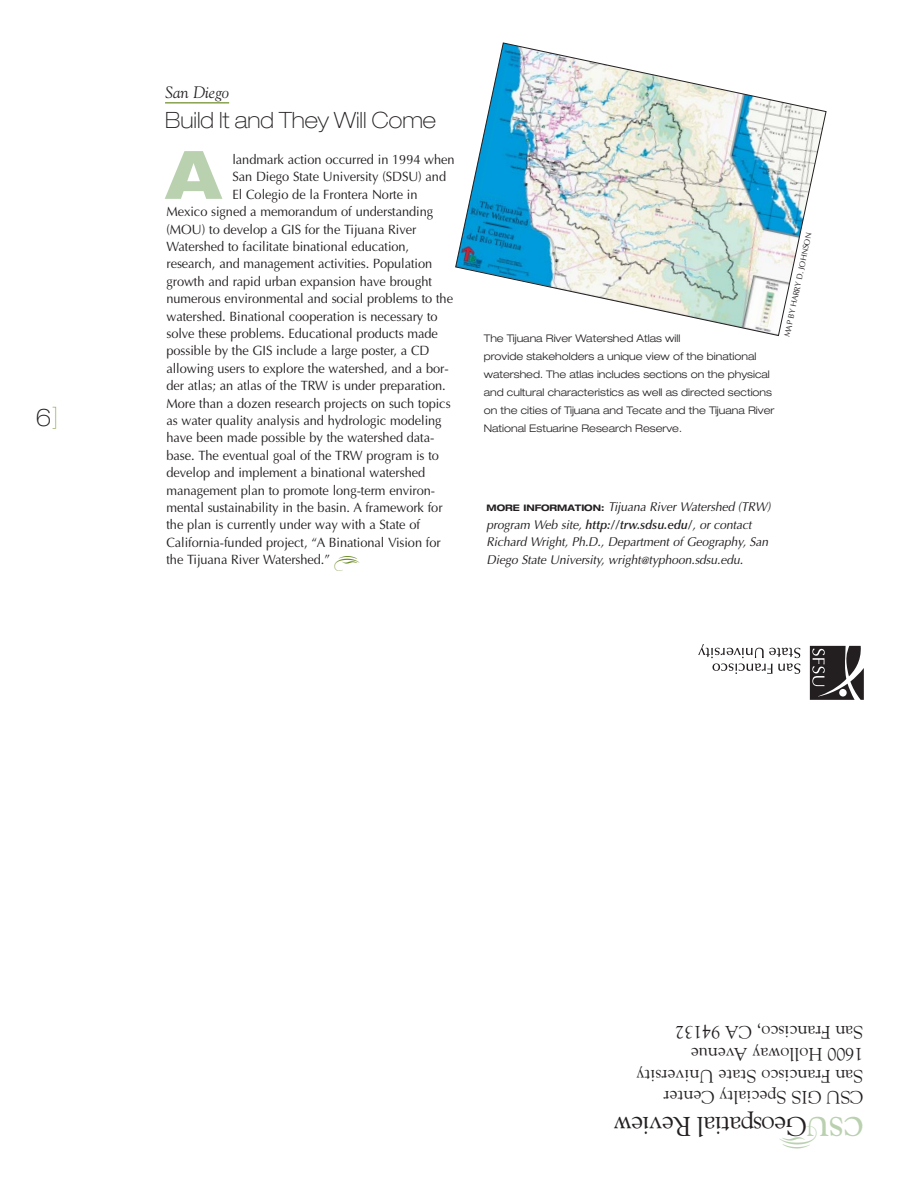
<style>
.page{position:relative;width:918px;height:1188px;background:#fff}
.page>*{position:absolute;margin:0;border:0;box-sizing:border-box;transform-origin:0 0}
.t1{font:800 expanded 66.9px "Helvetica Neue";color:#bad1b0;scale:.95 1}
.t2{font:27px "Goudy";letter-spacing:-.03em;color:#231f20}
.t3{font:100 expanded 24px "Helvetica Neue";color:#231f20}
.t4{font:100 expanded 22.5px "Helvetica Neue";color:#231f20;scale:.95 1}
.t5{font:18px/21.6px "Goudy";color:#231f20}
.t6{font:italic 16.5px "Goudy";color:#231f20}
.t7{font:13.5px "Optima";letter-spacing:-.005em;color:#231f20;scale:.95 1}
.t8{font:italic 12.75px/17.4px "Optima";letter-spacing:-.005em;color:#231f20;scale:.95 1}
.t9{font:300 expanded 10.5px/18px "Helvetica Neue";color:#231f20}
.t10{font:8.25px "Optima";color:#231f20;scale:.95 1}
.s1{font-weight:900;color:#6a8a22}
.s2{font-family:"Helvetica Neue";font-weight:700;font-style:normal;font-stretch:expanded;font-size:9px}
.s3{font-weight:600}
.s4{font-size:10.5px}
.s5{font-weight:700;color:#bad1b0}
</style>
<div class="page">
<svg style="left:810px;top:646px;width:54px;height:54px;background:#4f4c4d"></svg>
<svg style="left:698px;top:644px;width:102px;height:30px"></svg>
<img style="left:455px;top:42px;width:372px;height:294px">
<hr style="left:165px;top:102px;width:64px;height:1px;background:#6a8a22">
<h3 class="t3" style="left:36px;top:408px;width:23px">6<span class="s1">]</span></h3>
<p class="t6" style="left:165px;top:86px;width:66px">San Diego</p>
<h3 class="t4" style="left:165px;top:112px;width:287px">Build It and They Will Come</h3>
<h1 class="t1" style="left:166px;top:150px;width:59px">A</h1>
<p class="t7" style="left:232px;top:154px;width:235px">landmark action occurred in 1994 when</p>
<p class="t7" style="left:232px;top:171px;width:226px">San Diego State University (SDSU) and</p>
<p class="t7" style="left:232px;top:189px;width:196px">El Colegio de la Frontera Norte in</p>
<p class="t7" style="left:166px;top:206px;width:282px">Mexico signed a memorandum of understanding</p>
<p class="t7" style="left:166px;top:224px;width:265px">(MOU) to develop a GIS for the Tijuana River</p>
<p class="t7" style="left:166px;top:241px;width:257px">Watershed to facilitate binational education,</p>
<p class="t7" style="left:166px;top:258px;width:281px">research, and management activities. Population</p>
<p class="t7" style="left:166px;top:276px;width:281px">growth and rapid urban expansion have brought</p>
<p class="t7" style="left:166px;top:293px;width:303px">numerous environmental and social problems to the</p>
<p class="t7" style="left:166px;top:311px;width:287px">watershed. Binational cooperation is necessary to</p>
<p class="t7" style="left:166px;top:328px;width:287px">solve these problems. Educational products made</p>
<p class="t7" style="left:166px;top:345px;width:278px">possible by the GIS include a large poster, a CD</p>
<p class="t7" style="left:166px;top:363px;width:299px">allowing users to explore the watershed, and a bor-</p>
<p class="t7" style="left:166px;top:380px;width:296px">der atlas; an atlas of the TRW is under preparation.</p>
<p class="t7" style="left:166px;top:398px;width:301px">More than a dozen research projects on such topics</p>
<p class="t7" style="left:166px;top:415px;width:291px">as water quality analysis and hydrologic modeling</p>
<p class="t7" style="left:166px;top:432px;width:284px">have been made possible by the watershed data-</p>
<p class="t7" style="left:166px;top:450px;width:288px">base. The eventual goal of the TRW program is to</p>
<p class="t7" style="left:166px;top:467px;width:274px">develop and implement a binational watershed</p>
<p class="t7" style="left:166px;top:485px;width:284px">management plan to promote long-term environ-</p>
<p class="t7" style="left:166px;top:502px;width:292px">mental sustainability in the basin. A framework for</p>
<p class="t7" style="left:166px;top:519px;width:268px">the plan is currently under way with a State of</p>
<p class="t7" style="left:166px;top:537px;width:290px">California-funded project, “A Binational Vision for</p>
<p class="t7" style="left:166px;top:554px;width:174px">the Tijuana River Watershed.”</p>
<p class="t9" style="left:484px;top:330px;width:292px">The Tijuana River Watershed Atlas will<br>provide stakeholders a unique view of the binational watershed. The atlas includes sections on the physical and cultural characteristics as well as directed sections on the cities of Tijuana and Tecate and the Tijuana River National Estuarine Research Reserve.</p>
<p class="t10" style="left:784px;top:336px;width:113px;rotate:-78deg">MAP BY HARRY D. JOHNSON</p>
<p class="t8" style="left:487px;top:500px;width:300px"><span class="s2">MORE INFORMATION:</span> Tijuana River Watershed (TRW) program Web site, <span class="s3">http://trw.sdsu.edu/</span>, or contact Richard Wright, Ph.D., Department of Geography, San Diego State University, wright<span class="s4">@</span>typhoon.sdsu.edu.</p>
<h3 class="t5" style="left:863px;top:1107px;width:228px;rotate:-180deg">CSU GIS Specialty Center<br>San Francisco State University<br>1600 Holloway Avenue<br>San Francisco, CA 94132</h3>
<h2 class="t2" style="left:863px;top:1137px;width:251px;rotate:-180deg"><span class="s5">CSU</span>Geospatial Review</h2>
</div>
